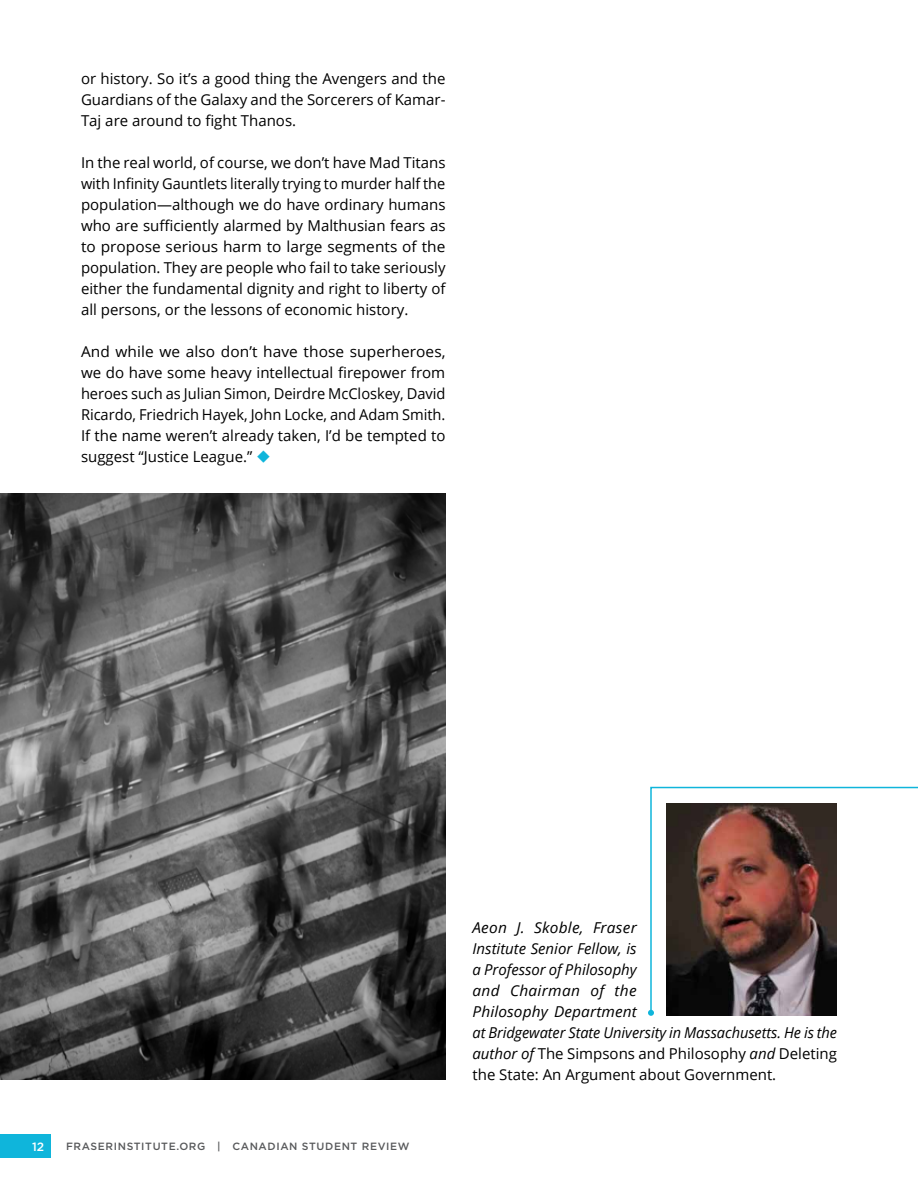
<style>
.page{position:relative;width:918px;height:1188px;background:#fff}
.page>*{position:absolute;margin:0;border:0;box-sizing:border-box;transform-origin:0 0}
.t1{font:15px/21px "Open Sans";color:#000;text-align:justify}
.t2{font:italic 15px/21px "Open Sans";color:#000}
.t3{font:500 12px "Gotham HTF";color:#fff}
.t4{font:500 10.5px "Gotham HTF";letter-spacing:.06em;color:#58595b}
.s1{color:#0fb5db}
.s2{font-style:normal}
</style>
<div class="page">
<img style="left:0;top:494px;width:446px;height:586px">
<svg style="left:650px;top:786px;width:268px;height:228px"></svg>
<svg style="left:648px;top:1010px;width:6px;height:6px"></svg>
<div style="left:0;top:1134px;width:51px;height:24px;background:#0fb5db"></div>
<p class="t1" style="left:81px;top:68px;width:366px">or history. So it’s a good thing the Avengers and the Guardians of the Galaxy and the Sorcerers of Kamar-Taj are around to fight Thanos.</p>
<p class="t1" style="left:81px;top:152px;width:366px">In the real world, of course, we don’t have Mad Titans with Infinity Gauntlets literally trying to murder half the population—although we do have ordinary humans who are sufficiently alarmed by Malthusian fears as to propose serious harm to large segments of the population. They are people who fail to take seriously either the fundamental dignity and right to liberty of all persons, or the lessons of economic history.</p>
<p class="t1" style="left:81px;top:341px;width:366px">And while we also don’t have those superheroes, we do have some heavy intellectual firepower from heroes such as Julian Simon, Deirdre McCloskey, David Ricardo, Friedrich Hayek, John Locke, and Adam Smith.<br>If the name weren’t already taken, I’d be tempted to suggest “Justice League.” <span class="s1">◆</span></p>
<p class="t3" style="left:32px;top:1140px;width:14px">12</p>
<p class="t4" style="left:66px;top:1141px;width:345px">FRASERINSTITUTE.ORG | CANADIAN STUDENT REVIEW</p>
<p class="t2" style="left:472px;top:917px;width:366px">Aeon J. Skoble, Fraser<br>Institute Senior Fellow, is<br>a Professor of Philosophy<br>and Chairman of the<br>Philosophy Department<br>at Bridgewater State University in Massachusetts. He is the author of <span class="s2">The Simpsons and Philosophy</span> and <span class="s2">Deleting the State: An Argument about Government.</span></p>
</div>
